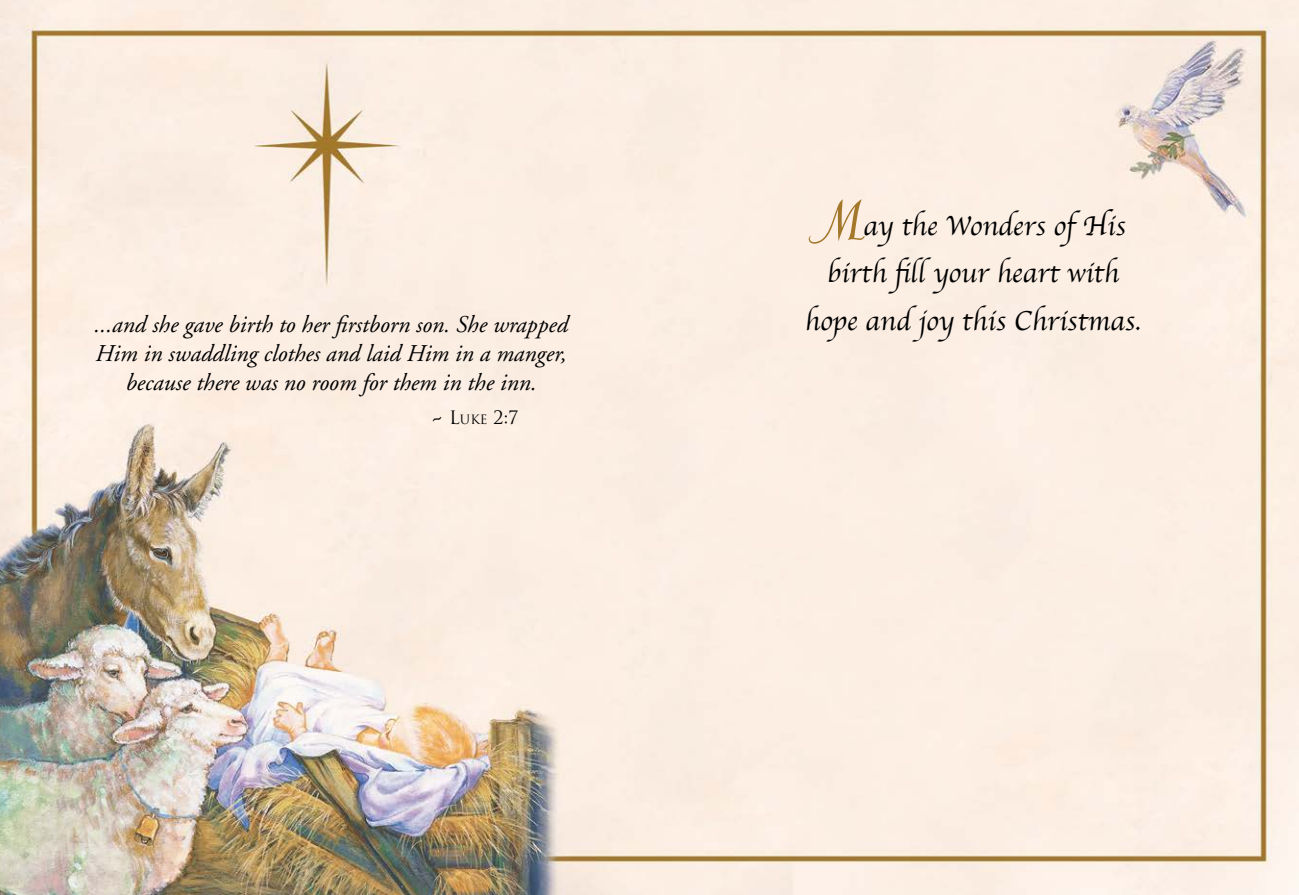
<style>
.page{position:relative;width:1299px;height:895px;background:#fff}
.page>*{position:absolute;margin:0;border:0;box-sizing:border-box;transform-origin:0 0}
.t1{font:28.6px/47px "Apple Chancery";color:#000;text-align:center}
.t2{font:italic 24px/28.8px "Adobe Garamond";color:#000;text-align:center}
.t3{font:18px "Trajan";color:#000}
.s1{font-family:"Adobe Garamond";font-size:24px}
.s2{font-size:12.6px}
.s3{font-family:"Centaur MT Swash Capitals";font-size:61.6px;color:#a3782b}
</style>
<div class="page">
<img style="left:0;top:0;width:1299px;height:894px">
<p class="t2" style="left:93px;top:311px;width:475px">...and she gave birth to her firstborn son. She wrapped<br>Him in swaddling clothes and laid Him in a manger, because there was no room for them in the inn.</p>
<p class="t3" style="left:431px;top:406px;width:89px"><span class="s1">~</span> L<span class="s2">uke</span> 2:7</p>
<p class="t1" style="left:805px;top:202px;width:337px"><span class="s3">M</span>ay the Wonders of His birth fill your heart with hope and joy this Christmas.</p>
</div>
